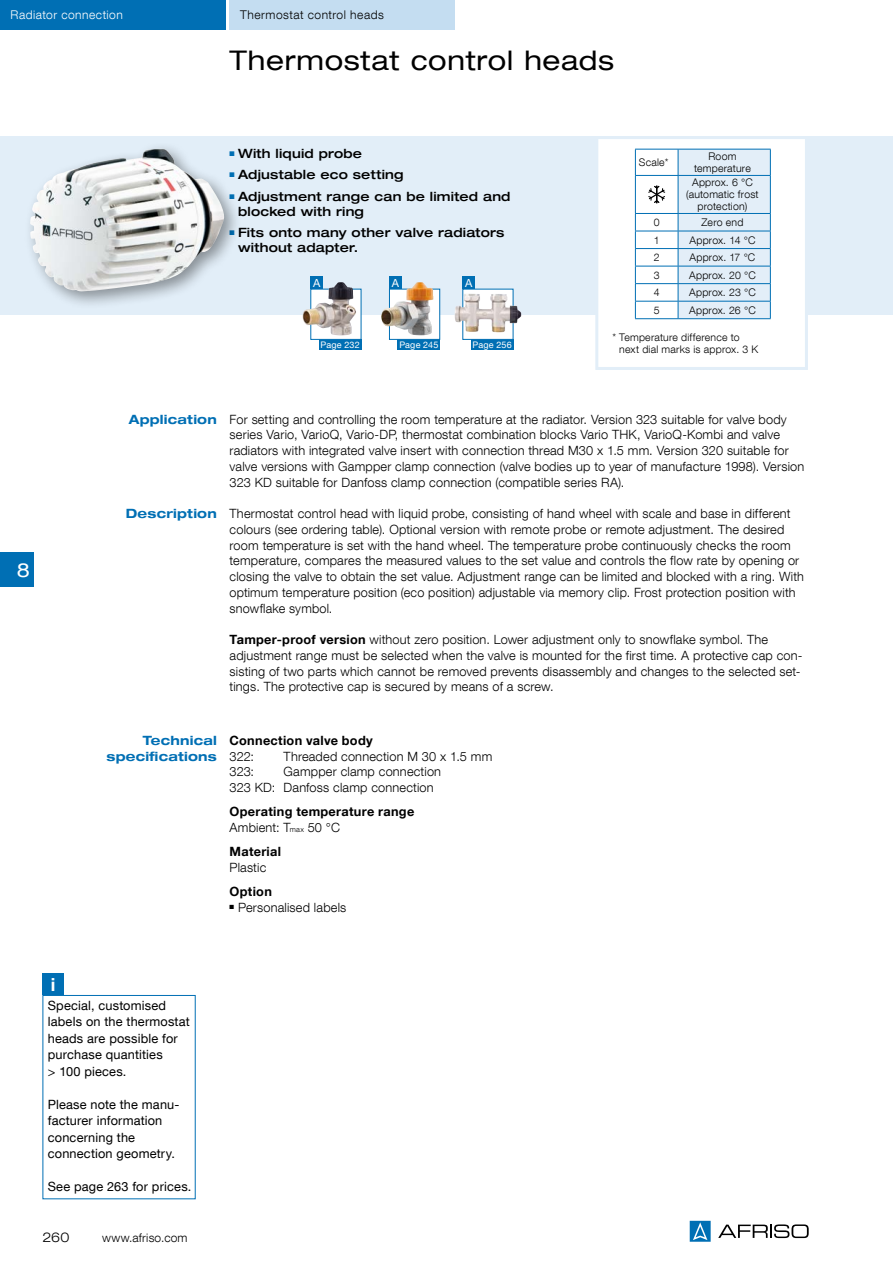
<style>
.page{position:relative;width:893px;height:1263px;background:#fff}
.page>*{position:absolute;margin:0;border:0;box-sizing:border-box;transform-origin:0 0}
.t1{font:expanded 27px "Helvetica Neue LT Com";letter-spacing:.025em;color:#000}
.t2{font:expanded 19.5px "Helvetica Neue LT Com";color:#fff}
.t3{font:700 18px "Helvetica Neue LT Com";color:#fff}
.t4{font:300 expanded 13.5px "Helvetica Neue LT Com";color:#000}
.t5{font:300 12.75px/15.8px "Helvetica Neue LT Com";letter-spacing:.015em;color:#000}
.t6{font:12.75px/16.5px "Helvetica Neue LT Com";letter-spacing:.015em;color:#000}
.t7{font:500 expanded 12.75px/15px "Helvetica Neue LT Com";letter-spacing:.015em;color:#000}
.t8{font:700 12.75px/15.8px "Helvetica Neue LT Com";letter-spacing:.02em;color:#000}
.t9{font:700 expanded 12.75px/16.5px "Helvetica Neue LT Com";letter-spacing:.015em;color:#006fb4;text-align:right}
.t10{font:300 12px "Helvetica Neue LT Com";letter-spacing:.04em;color:#000}
.t11{font:300 12px "Helvetica Neue LT Com";letter-spacing:.04em;color:#fff}
.t12{font:300 12px "Helvetica Neue LT Com";letter-spacing:.02em;color:#000}
.t13{font:11.1px "Helvetica Neue LT Com";color:#fff}
.t14{font:300 10.5px/11.7px "Helvetica Neue LT Com";letter-spacing:.02em;color:#000;text-align:center}
.t15{font:9px "Helvetica Neue LT Com";letter-spacing:.02em;color:#fff}
.s1{font-weight:700}
.s2{font-weight:300}
.s3{font-weight:300;font-size:7.35px}
</style>
<div class="page">
<div style="left:0;top:136px;width:893px;height:179px;background:#e2eef8"></div>
<div style="left:0;top:0;width:225px;height:30px;background:#006fb4"></div>
<div style="left:230px;top:0;width:225px;height:30px;background:#c4ddf1"></div>
<svg style="left:718px;top:1224px;width:91px;height:14px"></svg>
<svg style="left:690px;top:1221px;width:21px;height:21px"></svg>
<div style="left:43px;top:974px;width:21px;height:21px;background:#006fb4"></div>
<div style="left:23px;top:142px;width:220px;height:168px;background:#000;opacity:.4"></div>
<img style="left:30px;top:149px;width:194px;height:142px">
<div style="left:319px;top:339px;width:42px;height:11px;background:#006fb4"></div>
<div style="left:310px;top:276px;width:13px;height:13px;background:#006fb4"></div>
<div style="left:310px;top:289px;width:51px;height:51px;background:#fff;border:1px solid #006fb4"></div>
<img style="left:302px;top:282px;width:54px;height:53px">
<div style="left:398px;top:339px;width:42px;height:11px;background:#006fb4"></div>
<div style="left:389px;top:276px;width:13px;height:13px;background:#006fb4"></div>
<div style="left:389px;top:289px;width:51px;height:51px;background:#fff;border:1px solid #006fb4"></div>
<div style="left:471px;top:339px;width:42px;height:11px;background:#006fb4"></div>
<div style="left:462px;top:276px;width:13px;height:13px;background:#006fb4"></div>
<svg style="left:462px;top:289px;width:51px;height:51px"></svg>
<img style="left:381px;top:282px;width:52px;height:53px">
<img style="left:455px;top:294px;width:37px;height:38px">
<div style="left:595px;top:136px;width:213px;height:234px;background:#fff;border:3px solid #e2eef8"></div>
<hr style="left:635px;top:149px;width:43px;height:1px;background:#006fb4">
<svg style="left:635px;top:149px;width:1px;height:26px"></svg>
<hr style="left:635px;top:175px;width:43px;height:1px;background:#006fb4">
<hr style="left:635px;top:176px;width:1px;height:37px;background:#006fb4">
<hr style="left:635px;top:213px;width:43px;height:1px;background:#006fb4">
<hr style="left:635px;top:231px;width:43px;height:1px;background:#006fb4">
<hr style="left:635px;top:248px;width:43px;height:1px;background:#006fb4">
<hr style="left:635px;top:266px;width:43px;height:1px;background:#006fb4">
<hr style="left:635px;top:283px;width:43px;height:1px;background:#006fb4">
<hr style="left:635px;top:301px;width:43px;height:1px;background:#006fb4">
<svg style="left:635px;top:214px;width:1px;height:104px"></svg>
<svg style="left:678px;top:149px;width:93px;height:169px;background:#d4e5f3"></svg>
<hr style="left:635px;top:318px;width:43px;height:1px;background:#006fb4">
<hr style="left:678px;top:318px;width:93px;height:1px;background:#006fb4">
<svg style="left:648px;top:185px;width:18px;height:19px"></svg>
<div style="left:0;top:553px;width:34px;height:34px;background:#006fb4"></div>
<p class="t11" style="left:11px;top:7px;width:114px">Radiator connection</p>
<p class="t10" style="left:240px;top:7px;width:145px">Thermostat control heads</p>
<h1 class="t1" style="left:230px;top:44px;width:386px">Thermostat control heads</h1>
<p class="t7" style="left:230px;top:145px;width:134px"><sup>■</sup> With liquid probe</p>
<p class="t7" style="left:230px;top:167px;width:176px"><sup>■</sup> Adjustable eco setting</p>
<p class="t7" style="left:238px;top:188px;width:274px;text-indent:-9px"><sup>■</sup> Adjustment range can be limited and blocked with ring</p>
<p class="t7" style="left:238px;top:225px;width:268px;text-indent:-9px"><sup>■</sup> Fits onto many other valve radiators without adapter.</p>
<p class="t13" style="left:313px;top:276px;width:9px">A</p>
<p class="t13" style="left:392px;top:276px;width:9px">A</p>
<p class="t13" style="left:465px;top:276px;width:9px">A</p>
<p class="t14" style="left:639px;top:156px;width:31px">Scale*</p>
<p class="t14" style="left:694px;top:150px;width:58px">Room temperature</p>
<p class="t14" style="left:686px;top:177px;width:74px">Approx. 6 °C (automatic frost protection)</p>
<p class="t14" style="left:654px;top:216px;width:7px">0</p>
<p class="t14" style="left:701px;top:216px;width:43px">Zero end</p>
<p class="t14" style="left:654px;top:234px;width:7px">1</p>
<p class="t14" style="left:689px;top:234px;width:67px">Approx. 14 °C</p>
<p class="t14" style="left:654px;top:251px;width:7px">2</p>
<p class="t14" style="left:689px;top:251px;width:67px">Approx. 17 °C</p>
<p class="t14" style="left:654px;top:269px;width:7px">3</p>
<p class="t14" style="left:689px;top:269px;width:68px">Approx. 20 °C</p>
<p class="t14" style="left:654px;top:286px;width:7px">4</p>
<p class="t14" style="left:689px;top:286px;width:68px">Approx. 23 °C</p>
<p class="t14" style="left:654px;top:304px;width:7px">5</p>
<p class="t14" style="left:689px;top:304px;width:68px">Approx. 26 °C</p>
<h2 class="t2" style="left:17px;top:557px;width:15px">8</h2>
<p class="t15" style="left:321px;top:339px;width:41px">Page 232</p>
<p class="t15" style="left:399px;top:339px;width:41px">Page 245</p>
<p class="t15" style="left:473px;top:339px;width:41px">Page 256</p>
<p class="t14" style="left:619px;top:331px;width:141px;text-align:left;text-indent:-7px">* Temperature difference to next dial marks is approx. 3 K</p>
<p class="t9" style="left:129px;top:410px;width:90px">Application</p>
<p class="t9" style="left:126px;top:505px;width:92px">Description</p>
<p class="t5" style="left:230px;top:411px;width:576px">For setting and controlling the room temperature at the radiator. Version 323 suitable for valve body series Vario, VarioQ, Vario-DP, thermostat combination blocks Vario THK, VarioQ-Kombi and valve radiators with integrated valve insert with connection thread M30 x 1.5 mm. Version 320 suitable for valve versions with Gampper clamp connection (valve bodies up to year of manufacture 1998). Version 323 KD suitable for Danfoss clamp connection (compatible series RA).</p>
<p class="t5" style="left:230px;top:505px;width:576px">Thermostat control head with liquid probe, consisting of hand wheel with scale and base in different colours (see ordering table). Optional version with remote probe or remote adjustment. The desired room temperature is set with the hand wheel. The temperature probe continuously checks the room temperature, compares the measured values to the set value and controls the flow rate by opening or closing the valve to obtain the set value. Adjustment range can be limited and blocked with a ring. With optimum temperature position (eco position) adjustable via memory clip. Frost protection position with snowflake symbol.</p>
<p class="t5" style="left:230px;top:631px;width:574px"><span class="s1">Tamper-proof version</span> without zero position. Lower adjustment only to snowflake symbol. The adjustment range must be selected when the valve is mounted for the first time. A protective cap con&shy;sisting of two parts which cannot be removed prevents disassembly and changes to the selected set&shy;tings. The protective cap is secured by means of a screw.</p>
<p class="t9" style="left:106px;top:731px;width:112px">Technical specifications</p>
<p class="t8" style="left:230px;top:732px;width:145px">Connection valve body</p>
<p class="t5" style="left:230px;top:748px;width:26px">322:</p>
<p class="t5" style="left:284px;top:748px;width:210px">Threaded connection M 30 x 1.5 mm</p>
<p class="t5" style="left:230px;top:763px;width:26px">323:</p>
<p class="t5" style="left:230px;top:763px;width:213px;text-indent:54px">Gampper clamp connection<br>323 KD: Danfoss clamp connection</p>
<p class="t8" style="left:230px;top:803px;width:186px">Operating temperature range<br><span class="s2">Ambient: T</span><span class="s3">max</span> <span class="s2">50 °C</span></p>
<p class="t8" style="left:230px;top:843px;width:53px">Material</p>
<p class="t5" style="left:230px;top:859px;width:38px">Plastic</p>
<p class="t8" style="left:230px;top:883px;width:44px">Option</p>
<p class="t5" style="left:230px;top:899px;width:118px">■ Personalised labels</p>
<h3 class="t3" style="left:51px;top:973px;width:6px">i</h3>
<p class="t6" style="left:48px;top:997px;width:144px">Special, customised labels on the thermostat heads are possible for purchase quantities<br>&gt; 100 pieces.</p>
<p class="t6" style="left:48px;top:1096px;width:133px">Please note the manu&shy;facturer information concerning the connection geometry.</p>
<p class="t6" style="left:48px;top:1178px;width:145px">See page 263 for prices.</p>
<p class="t4" style="left:43px;top:1228px;width:28px">260</p>
<p class="t12" style="left:102px;top:1230px;width:87px">www.afriso.com</p>
</div>
